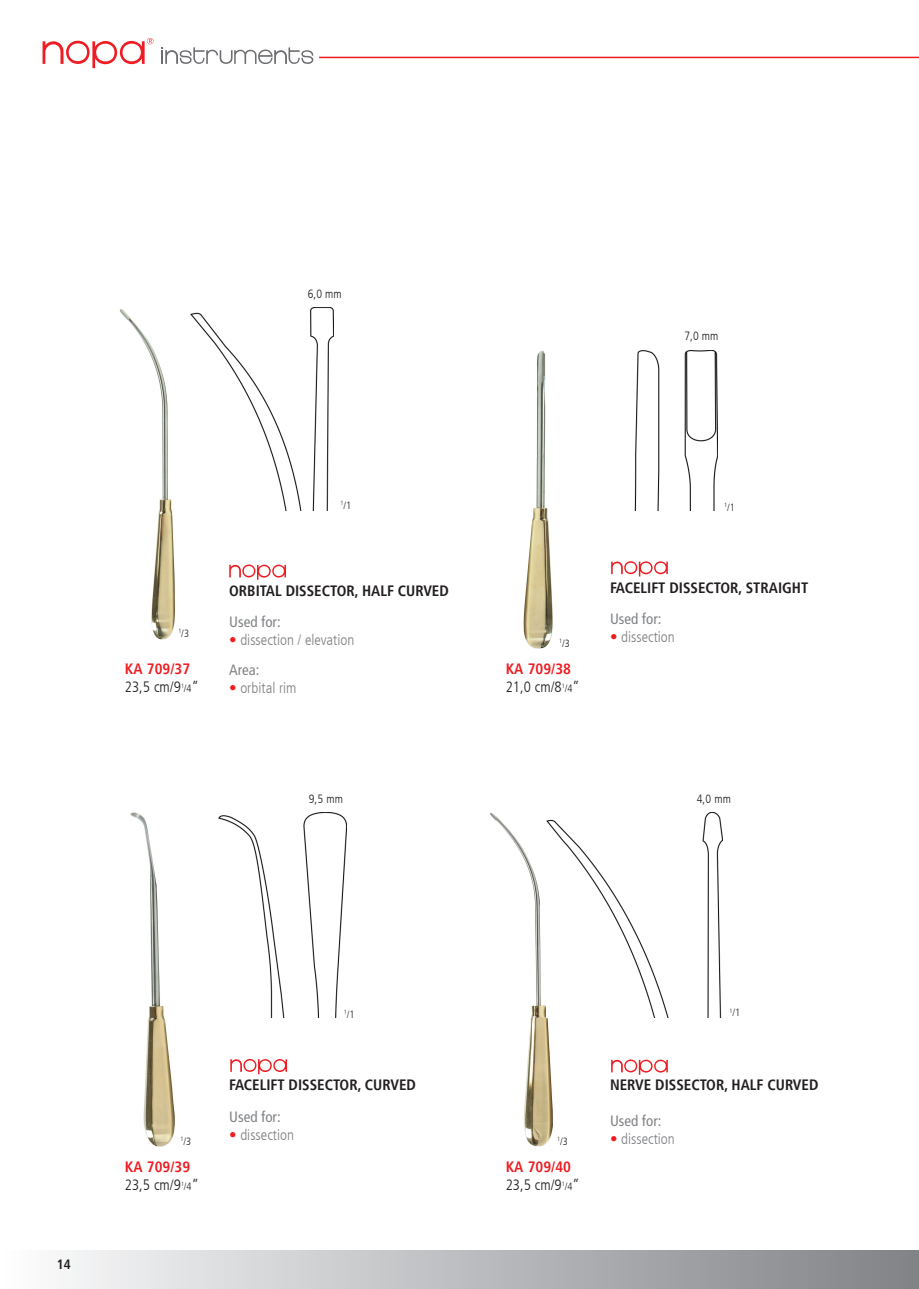
<style>
.page{position:relative;width:919px;height:1289px;background:#fff}
.page>*{position:absolute;margin:0;border:0;box-sizing:border-box;transform-origin:0 0}
.t1{font:700 condensed 15px "Frutiger LT";color:#231f20}
.t2{font:300 condensed 15px/30px "Frutiger LT";color:#808285}
.t3{font:700 condensed 15px "Frutiger LT";color:#ee1d23}
.t4{font:300 condensed 15px "Frutiger LT";color:#231f20}
.t5{font:condensed 15px "Frutiger LT";color:#808285}
.t6{font:700 condensed 13.5px "Frutiger LT";color:#231f20}
.t7{font:300 condensed 12px "Frutiger LT";color:#231f20}
.t8{font:300 condensed 10.5px "Frutiger LT";color:#231f20}
.s1{font-size:15px}
.s2{color:#ee1d23}
.s3{font-weight:400}
</style>
<div class="page">
<div style="left:0;top:1250px;width:918px;height:38px;background:linear-gradient(to right,#fcfcfd,#7f8185)"></div>
<svg style="left:161px;top:47px;width:152px;height:17px"></svg>
<svg style="left:43px;top:38px;width:110px;height:30px"></svg>
<hr style="left:319px;top:57px;width:599px;height:1px;background:#ee1d23">
<img style="left:119px;top:309px;width:56px;height:331px">
<svg style="left:229px;top:564px;width:57px;height:16px"></svg>
<img style="left:190px;top:308px;width:143px;height:202px">
<img style="left:523px;top:350px;width:30px;height:298px">
<svg style="left:611px;top:561px;width:56px;height:15px"></svg>
<img style="left:634px;top:350px;width:83px;height:160px">
<img style="left:130px;top:812px;width:45px;height:334px">
<svg style="left:230px;top:1059px;width:57px;height:15px"></svg>
<img style="left:218px;top:812px;width:128px;height:205px">
<svg style="left:611px;top:1059px;width:56px;height:15px"></svg>
<img style="left:490px;top:813px;width:63px;height:333px">
<img style="left:546px;top:813px;width:176px;height:204px">
<p class="t7" style="left:308px;top:287px;width:36px">6,0 mm</p>
<p class="t7" style="left:684px;top:329px;width:36px">7,0 mm</p>
<p class="t8" style="left:178px;top:627px;width:12px"><sup>1</sup>/3</p>
<p class="t3" style="left:125px;top:659px;width:67px">KA 709/37</p>
<p class="t4" style="left:125px;top:678px;width:58px">23,5 cm/9</p>
<p class="t8" style="left:181px;top:682px;width:19px"><sup>1</sup>/4<span class="s1">”</span></p>
<p class="t8" style="left:340px;top:499px;width:12px"><sup>1</sup>/1</p>
<p class="t1" style="left:229px;top:581px;width:221px">ORBITAL DISSECTOR, HALF CURVED</p>
<p class="t5" style="left:229px;top:613px;width:53px">Used for:</p>
<p class="t2" style="left:229px;top:625px;width:127px"><span class="s2">•</span> dissection / elevation<br><span class="s3">Area:</span></p>
<p class="t2" style="left:229px;top:673px;width:69px"><span class="s2">•</span> orbital rim</p>
<p class="t7" style="left:309px;top:791px;width:36px">9,5 mm</p>
<p class="t8" style="left:559px;top:637px;width:12px"><sup>1</sup>/3</p>
<p class="t3" style="left:505px;top:659px;width:67px">KA 709/38</p>
<p class="t4" style="left:505px;top:678px;width:58px">21,0 cm/8</p>
<p class="t8" style="left:561px;top:682px;width:19px"><sup>1</sup>/4<span class="s1">”</span></p>
<p class="t8" style="left:724px;top:501px;width:12px"><sup>1</sup>/1</p>
<p class="t1" style="left:610px;top:578px;width:200px">FACELIFT DISSECTOR, STRAIGHT</p>
<p class="t5" style="left:610px;top:610px;width:53px">Used for:</p>
<p class="t2" style="left:610px;top:622px;width:66px"><span class="s2">•</span> dissection</p>
<p class="t7" style="left:696px;top:792px;width:36px">4,0 mm</p>
<p class="t6" style="left:57px;top:1255px;width:16px">14</p>
<p class="t8" style="left:181px;top:1134px;width:12px"><sup>1</sup>/3</p>
<p class="t3" style="left:125px;top:1157px;width:67px">KA 709/39</p>
<p class="t4" style="left:125px;top:1175px;width:58px">23,5 cm/9</p>
<p class="t8" style="left:181px;top:1179px;width:19px"><sup>1</sup>/4<span class="s1">”</span></p>
<p class="t8" style="left:344px;top:1008px;width:12px"><sup>1</sup>/1</p>
<p class="t1" style="left:229px;top:1076px;width:188px">FACELIFT DISSECTOR, CURVED</p>
<p class="t5" style="left:229px;top:1107px;width:53px">Used for:</p>
<p class="t2" style="left:229px;top:1119px;width:66px"><span class="s2">•</span> dissection</p>
<p class="t8" style="left:557px;top:1134px;width:12px"><sup>1</sup>/3</p>
<p class="t3" style="left:505px;top:1157px;width:67px">KA 709/40</p>
<p class="t4" style="left:505px;top:1175px;width:58px">23,5 cm/9</p>
<p class="t8" style="left:561px;top:1179px;width:19px"><sup>1</sup>/4<span class="s1">”</span></p>
<p class="t8" style="left:729px;top:1006px;width:12px"><sup>1</sup>/1</p>
<p class="t1" style="left:610px;top:1076px;width:210px">NERVE DISSECTOR, HALF CURVED</p>
<p class="t5" style="left:610px;top:1112px;width:53px">Used for:</p>
<p class="t2" style="left:610px;top:1124px;width:66px"><span class="s2">•</span> dissection</p>
</div>
